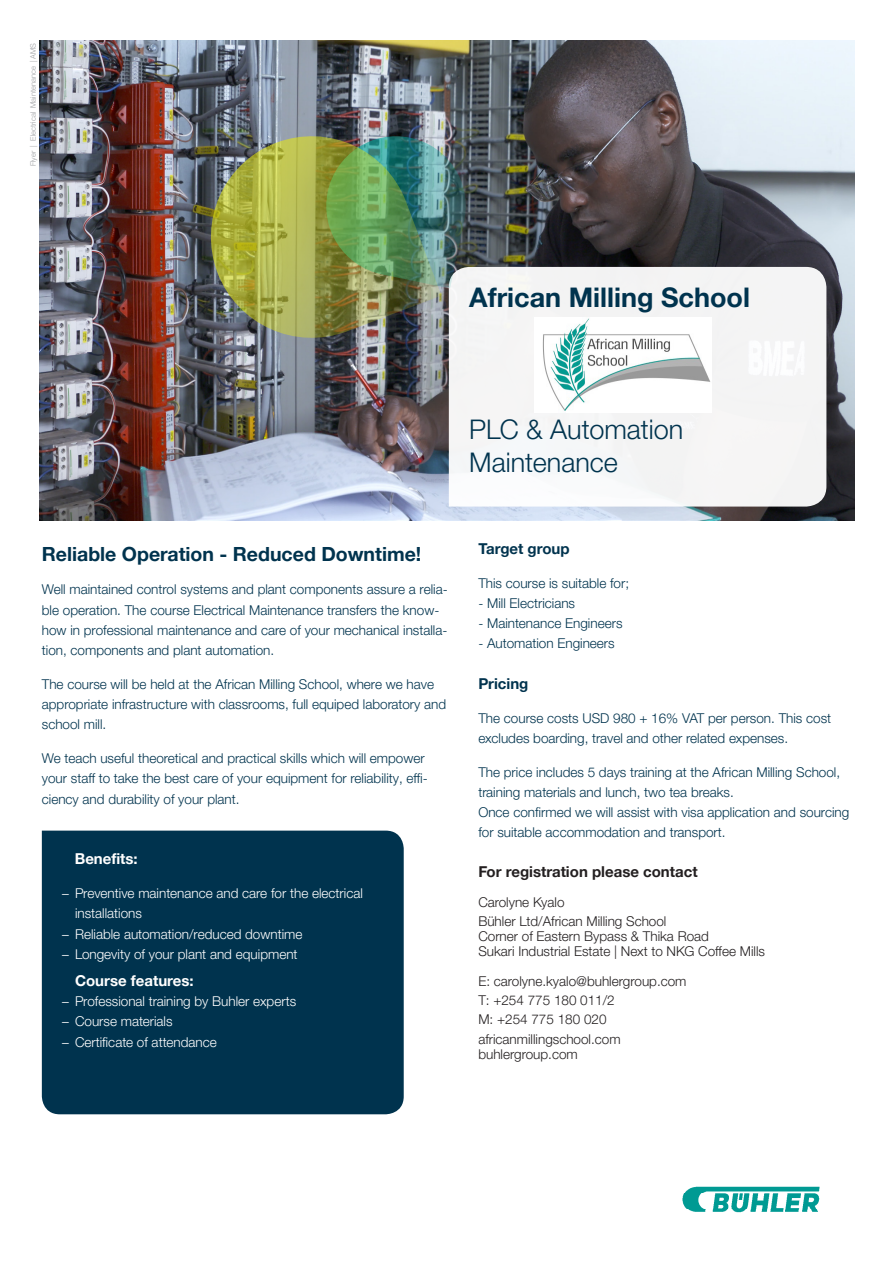
<style>
.page{position:relative;width:893px;height:1263px;background:#fff}
.page>*{position:absolute;margin:0;border:0;box-sizing:border-box;transform-origin:0 0}
.Headline_Accentuatio{font:300 27px/33px "Helvetica Neue LTW1 G";color:#00334e}
.Headline_1{font:700 27px "Helvetica Neue LTW1 G";color:#00334e}
.Titel{font:700 19.5px "Helvetica Neue LTW1 G";color:#00334e}
.adress{font:700 15px "Helvetica Neue LTW1 G";color:#231f20}
.title_2_white_Box{font:700 15px "Helvetica Neue LTW1 G";color:#fff}
.running_text{font:700 15px "Helvetica Neue LTW1 G";color:#00334e}
.running_text-2{font:300 13.5px/20.2px "Helvetica Neue LTW1 G";color:#00334e}
.adress-2{font:300 13.5px/15px "Helvetica Neue LTW1 G";color:#231f20}
.t1{font:300 13.5px/20.2px "Helvetica Neue LTW1 G";color:#fff}
.running_text-3{font:300 7.5px "Helvetica Neue LTW1 G";color:#9d9fa2}
</style>
<div class="page">
<img style="left:39px;top:41px;width:815px;height:479px">
<div style="left:42px;top:831px;width:362px;height:283px;background:#00334e"></div>
<div style="left:449px;top:267px;width:377px;height:240px;background:#f4f4f5"></div>
<img style="left:534px;top:318px;width:177px;height:94px">
<img style="left:682px;top:1186px;width:138px;height:27px">
<img style="left:442px;top:130px;width:30px;height:158px">
<img style="left:198px;top:123px;width:244px;height:228px">
<p class="running_text-3" style="left:28px;top:166px;width:124px;rotate:-90deg">Flyer | Electrical Maintenance | AMS</p>
<p class="Headline_1" style="left:469px;top:280px;width:282px">African Milling School</p>
<p class="Headline_Accentuatio" style="left:469px;top:412px;width:216px">PLC &amp; Automation<br>Maintenance</p>
<p class="Titel" style="left:42px;top:542px;width:381px">Reliable Operation - Reduced Downtime!</p>
<p class="running_text-2" style="left:42px;top:579px;width:407px">Well maintained control systems and plant components assure a relia&shy;ble operation. The course Electrical Maintenance transfers the know&shy;how in professional maintenance and care of your mechanical installa&shy;tion, components and plant automation.</p>
<p class="running_text-2" style="left:42px;top:674px;width:406px">The course will be held at the African Milling School, where we have appropriate infrastructure with classrooms, full equiped laboratory and school mill.</p>
<p class="running_text-2" style="left:42px;top:748px;width:388px">We teach useful theoretical and practical skills which will empower your staff to take the best care of your equipment for reliability, effi&shy;ciency and durability of your plant.</p>
<p class="title_2_white_Box" style="left:75px;top:850px;width:65px">Benefits:</p>
<p class="t1" style="left:75px;top:883px;width:289px;text-indent:-13px">– Preventive maintenance and care for the electrical installations</p>
<p class="t1" style="left:62px;top:924px;width:242px">– Reliable automation/reduced downtime</p>
<p class="t1" style="left:62px;top:944px;width:237px">– Longevity of your plant and equipment</p>
<p class="title_2_white_Box" style="left:75px;top:971px;width:120px">Course features:</p>
<p class="t1" style="left:62px;top:991px;width:235px">– Professional training by Buhler experts</p>
<p class="t1" style="left:62px;top:1011px;width:112px">– Course materials</p>
<p class="t1" style="left:62px;top:1032px;width:156px">– Certificate of attendance</p>
<p class="running_text" style="left:478px;top:539px;width:93px">Target group</p>
<p class="running_text-2" style="left:478px;top:573px;width:152px">This course is suitable for;</p>
<p class="running_text-2" style="left:478px;top:593px;width:98px">- Mill Electricians</p>
<p class="running_text-2" style="left:478px;top:613px;width:146px">- Maintenance Engineers</p>
<p class="running_text-2" style="left:478px;top:633px;width:138px">- Automation Engineers</p>
<p class="running_text" style="left:478px;top:674px;width:52px">Pricing</p>
<p class="running_text-2" style="left:478px;top:708px;width:354px">The course costs USD 980 + 16% VAT per person. This cost excludes boarding, travel and other related expenses.</p>
<p class="running_text-2" style="left:478px;top:762px;width:363px">The price includes 5 days training at the African Milling School,</p>
<p class="running_text-2" style="left:478px;top:782px;width:257px">training materials and lunch, two tea breaks.</p>
<p class="running_text-2" style="left:478px;top:802px;width:372px">Once confirmed we will assist with visa application and sourcing for suitable accommodation and transport.</p>
<p class="adress" style="left:478px;top:862px;width:221px">For registration please contact</p>
<p class="adress-2" style="left:478px;top:894px;width:88px">Carolyne Kyalo</p>
<p class="adress-2" style="left:478px;top:913px;width:190px">Bühler Ltd/African Milling School</p>
<p class="adress-2" style="left:478px;top:928px;width:288px">Corner of Eastern Bypass &amp; Thika Road<br>Sukari Industrial Estate | Next to NKG Coffee Mills</p>
<p class="adress-2" style="left:478px;top:973px;width:210px">E: carolyne.kyalo@buhlergroup.com</p>
<p class="adress-2" style="left:478px;top:993px;width:138px">T: +254 775 180 011/2</p>
<p class="adress-2" style="left:478px;top:1012px;width:130px">M: +254 775 180 020</p>
<p class="adress-2" style="left:478px;top:1031px;width:144px">africanmillingschool.com buhlergroup.com</p>
</div>
